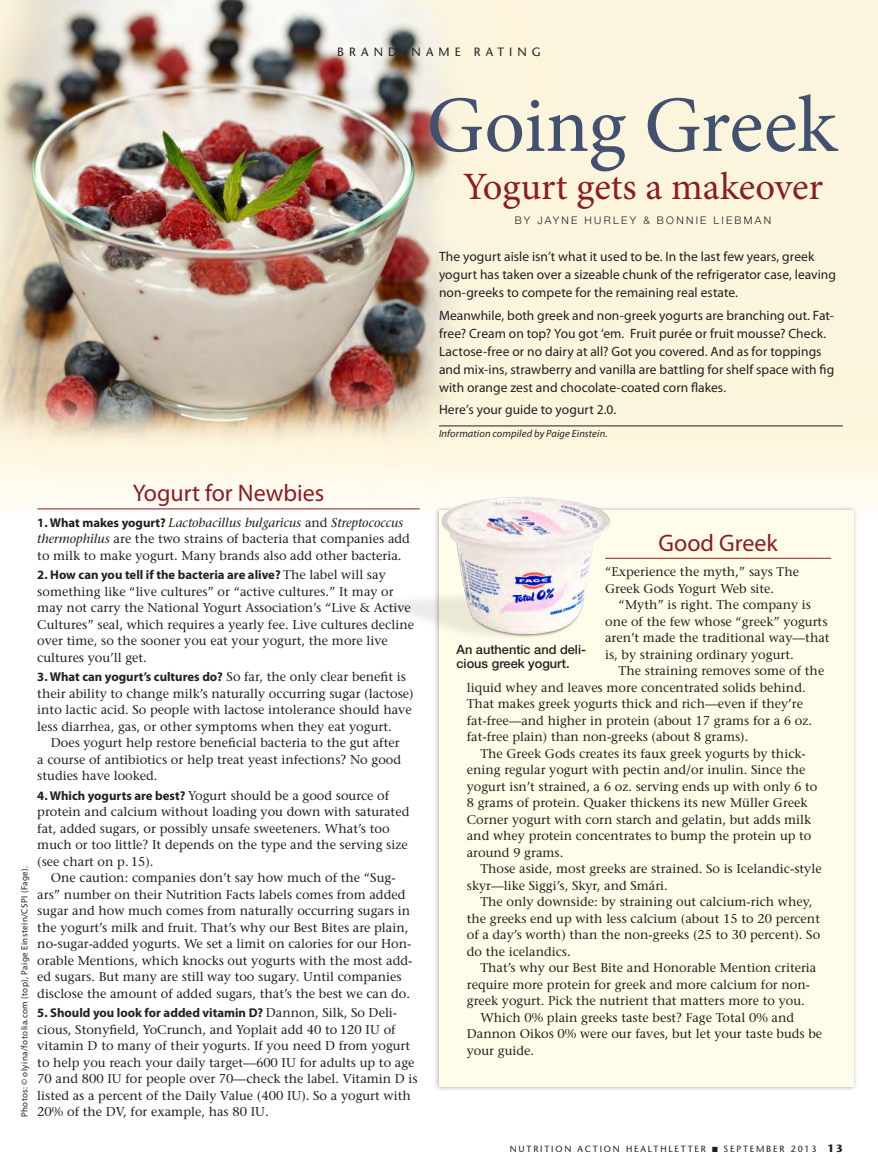
<style>
.page{position:relative;width:878px;height:1175px;background:#fff}
.page>*{position:absolute;margin:0;border:0;box-sizing:border-box;transform-origin:0 0}
.t1{font:79.8px "Minion Pro";letter-spacing:-.005em;color:#42516f}
.t2{font:38.7px "Minion Pro";color:#8c1c20}
.subhead{font:24px "Myriad Pro";color:#8c1c20}
.t3{font:13.5px/18px "Myriad Pro";letter-spacing:.005em;color:#231f20}
.text_2{font:500 12.75px/16.5px "Stone Serif Std";color:#231f20}
.numbered_paragraphs{font:500 12.75px/16.5px "Stone Serif Std";color:#231f20}
.text_1{font:500 12.75px/16.5px "Stone Serif Std";color:#231f20}
.t4{font:500 12.75px/14.2px "Helvetica Neue LT Std";color:#231f20}
.t5{font:500 12px "Stone Sans Std";letter-spacing:.42em;color:#231f20}
.Information_compiled{font:italic 10.5px "Myriad Pro";letter-spacing:.01em;color:#231f20}
.By_line{font:300 10.5px "Helvetica Neue LT Std";letter-spacing:.22em;color:#231f20}
.Photo_credit{font:9px "Myriad Pro";letter-spacing:.045em;color:#231f20}
.t6{font:500 9px "Stone Sans Std";letter-spacing:.2em;color:#231f20}
.s1{font-family:"Myriad Pro";font-weight:700}
.s2{font-style:italic}
.s3{font-weight:700;font-size:10.5px}
</style>
<div class="page">
<img style="left:0;top:0;width:878px;height:510px">
<div style="left:434px;top:505px;width:424px;height:586px;background:#231f20;opacity:.4"></div>
<div style="left:439px;top:510px;width:414px;height:576px;background:#fffde9"></div>
<hr style="left:439px;top:425px;width:403px;height:1px;background:#231f20">
<hr style="left:37px;top:508px;width:382px;height:1px;background:#8c1c20">
<hr style="left:605px;top:558px;width:226px;height:1px;background:#8c1c20">
<img style="left:360px;top:491px;width:257px;height:155px">
<p class="t5" style="left:337px;top:45px;width:205px">BRAND-NAME RATING</p>
<p class="t1" style="left:426px;top:72px;width:412px">Going Greek</p>
<p class="t2" style="left:463px;top:160px;width:361px">Yogurt gets a makeover</p>
<p class="By_line" style="left:514px;top:214px;width:258px">BY JAYNE HURLEY &amp; BONNIE LIEBMAN</p>
<p class="subhead" style="left:133px;top:480px;width:193px">Yogurt for Newbies</p>
<p class="numbered_paragraphs" style="left:37px;top:514px;width:374px"><span class="s1">1. What makes yogurt?</span> <span class="s2">Lactobacillus bulgaricus</span> and <span class="s2">Streptococcus thermophilus</span> are the two strains of bacteria that companies add to milk to make yogurt. Many brands also add other bacteria.</p>
<p class="numbered_paragraphs" style="left:37px;top:566px;width:378px"><span class="s1">2. How can you tell if the bacteria are alive?</span> The label will say something like “live cultures” or “active cultures.” It may or may not carry the National Yogurt Association’s “Live &amp; Active Cultures” seal, which requires a yearly fee. Live cultures decline over time, so the sooner you eat your yogurt, the more live cultures you’ll get.</p>
<p class="numbered_paragraphs" style="left:37px;top:668px;width:378px"><span class="s1">3. What can yogurt’s cultures do?</span> So far, the only clear benefit is their ability to change milk’s naturally occurring sugar (lactose) into lactic acid. So people with lactose intolerance should have less diarrhea, gas, or other symptoms when they eat yogurt.</p>
<p class="text_2" style="left:37px;top:734px;width:365px;text-align:justify;text-indent:14px">Does yogurt help restore beneficial bacteria to the gut after a course of antibiotics or help treat yeast infections? No good studies have looked.</p>
<p class="numbered_paragraphs" style="left:37px;top:787px;width:373px"><span class="s1">4. Which yogurts are best?</span> Yogurt should be a good source of protein and calcium without loading you down with saturated fat, added sugars, or possibly unsafe sweeteners. What’s too much or too little? It depends on the type and the serving size (see chart on p. 15).</p>
<p class="text_2" style="left:37px;top:869px;width:376px;text-indent:14px">One caution: companies don’t say how much of the “Sug&shy;ars” number on their Nutrition Facts labels comes from added sugar and how much comes from naturally occurring sugars in the yogurt’s milk and fruit. That’s why our Best Bites are plain, no-sugar-added yogurts. We set a limit on calories for our Hon&shy;orable Mentions, which knocks out yogurts with the most add&shy;ed sugars. But many are still way too sugary. Until companies disclose the amount of added sugars, that’s the best we can do.</p>
<p class="numbered_paragraphs" style="left:37px;top:1004px;width:382px"><span class="s1">5. Should you look for added vitamin D?</span> Dannon, Silk, So Deli&shy;cious, Stonyfield, YoCrunch, and Yoplait add 40 to 120 IU of vitamin D to many of their yogurts. If you need D from yogurt to help you reach your daily target—600 IU for adults up to age 70 and 800 IU for people over 70—check the label. Vitamin D is listed as a percent of the Daily Value (400 IU). So a yogurt with 20% of the DV, for example, has 80 IU.</p>
<p class="Photo_credit" style="left:20px;top:1117px;width:252px;rotate:-90deg">Photos: © olyina/fotolia.com (top), Paige Einstein/CSPI (Fage).</p>
<p class="t3" style="left:439px;top:248px;width:398px">The yogurt aisle isn’t what it used to be. In the last few years, greek yogurt has taken over a sizeable chunk of the refrigerator case, leaving non-greeks to compete for the remaining real estate.</p>
<p class="t3" style="left:439px;top:306px;width:397px">Meanwhile, both greek and non-greek yogurts are branching out. Fat&shy;free? Cream on top? You got ‘em. Fruit purée or fruit mousse? Check.<br>Lactose-free or no dairy at all? Got you covered. And as for toppings and mix-ins, strawberry and vanilla are battling for shelf space with fig with orange zest and chocolate-coated corn flakes.</p>
<p class="t3" style="left:439px;top:401px;width:179px">Here’s your guide to yogurt 2.0.</p>
<p class="Information_compiled" style="left:439px;top:427px;width:170px">Information compiled by Paige Einstein.</p>
<p class="subhead" style="left:658px;top:529px;width:121px">Good Greek</p>
<p class="text_1" style="left:605px;top:563px;width:195px">“Experience the myth,” says The<br>Greek Gods Yogurt Web site.</p>
<p class="text_2" style="left:605px;top:596px;width:226px;text-indent:14px">“Myth” is right. The company is one of the few whose “greek” yogurts aren’t made the traditional way—that is, by straining ordinary yogurt.</p>
<p class="text_2" style="left:467px;top:662px;width:359px;text-indent:152px">The straining removes some of the liquid whey and leaves more concentrated solids behind.<br>That makes greek yogurts thick and rich—even if they’re fat-free—and higher in protein (about 17 grams for a 6 oz. fat-free plain) than non-greeks (about 8 grams).</p>
<p class="text_2" style="left:467px;top:745px;width:352px;text-indent:14px">The Greek Gods creates its faux greek yogurts by thick&shy;ening regular yogurt with pectin and/or inulin. Since the yogurt isn’t strained, a 6 oz. serving ends up with only 6 to 8 grams of protein. Quaker thickens its new Müller Greek Corner yogurt with corn starch and gelatin, but adds milk and whey protein concentrates to bump the protein up to around 9 grams.</p>
<p class="text_2" style="left:467px;top:860px;width:356px;text-indent:14px">Those aside, most greeks are strained. So is Icelandic-style skyr—like Siggi’s, Skyr, and Smári.</p>
<p class="text_2" style="left:467px;top:893px;width:355px;text-indent:14px">The only downside: by straining out calcium-rich whey, the greeks end up with less calcium (about 15 to 20 percent of a day’s worth) than the non-greeks (25 to 30 percent). So do the icelandics.</p>
<p class="text_2" style="left:467px;top:959px;width:351px;text-indent:14px">That’s why our Best Bite and Honorable Mention criteria require more protein for greek and more calcium for non&shy;greek yogurt. Pick the nutrient that matters more to you.</p>
<p class="text_2" style="left:467px;top:1009px;width:357px;text-indent:14px">Which 0% plain greeks taste best? Fage Total 0% and<br>Dannon Oikos 0% were our faves, but let your taste buds be your guide.</p>
<p class="t4" style="left:456px;top:642px;width:131px">An authentic and deli&shy;cious greek yogurt.</p>
<p class="t6" style="left:509px;top:1143px;width:334px">NUTRITION ACTION HEALTHLETTER ■ SEPTEMBER 2013 <span class="s3">13</span></p>
</div>
